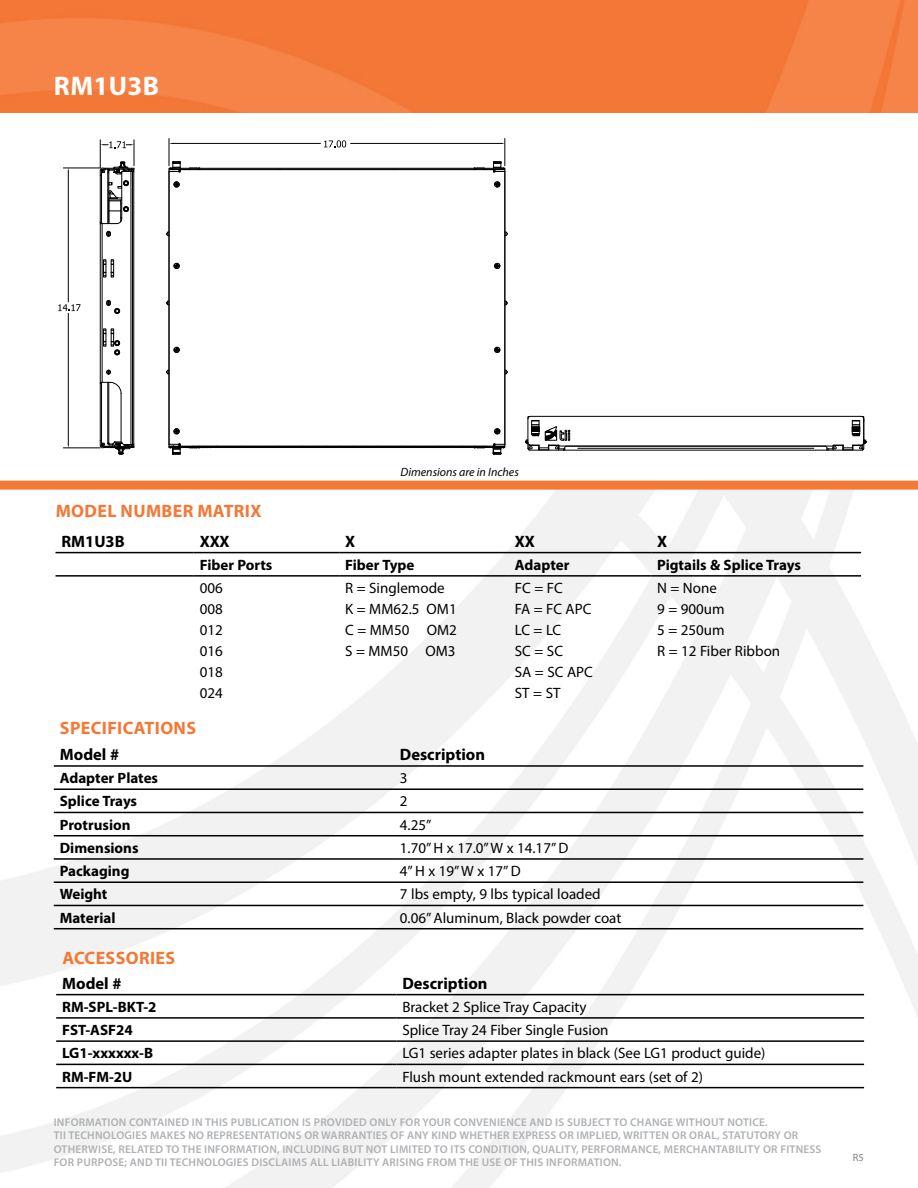
<style>
.page{position:relative;width:918px;height:1188px;background:#fff}
.page>*{position:absolute;margin:0;border:0;box-sizing:border-box;transform-origin:0 0}
.t1{font:700 27px "Myriad Pro";letter-spacing:.01em;color:#fff}
.t2{font:700 18px "Myriad Pro";letter-spacing:.02em;color:#f47836}
.t3{font:700 16.5px "Myriad Pro";color:#000}
.t4{font:15px/21px "Myriad Pro";color:#000}
.t5{font:700 15px "Myriad Pro";color:#000}
.t6{font:italic 12px "Myriad Pro";color:#000}
.t7{font:600 11.25px/13.5px "Myriad Pro";letter-spacing:.02em;color:#aeb0b3}
.t8{font:10.5px "Myriad Pro";color:#7e8083}
</style>
<div class="page">
<img style="left:0;top:0;width:918px;height:113px">
<hr style="left:56px;top:552px;width:138px;height:1px;background:#000">
<hr style="left:194px;top:552px;width:145px;height:1px;background:#000">
<hr style="left:339px;top:552px;width:170px;height:1px;background:#000">
<hr style="left:509px;top:552px;width:142px;height:1px;background:#000">
<hr style="left:651px;top:552px;width:210px;height:1px;background:#000">
<hr style="left:56px;top:575px;width:138px;height:2px;background:#000">
<hr style="left:194px;top:575px;width:145px;height:2px;background:#000">
<hr style="left:339px;top:575px;width:170px;height:2px;background:#000">
<hr style="left:509px;top:575px;width:142px;height:2px;background:#000">
<hr style="left:651px;top:575px;width:210px;height:2px;background:#000">
<hr style="left:54px;top:765px;width:340px;height:2px;background:#000">
<hr style="left:394px;top:765px;width:469px;height:2px;background:#000">
<hr style="left:54px;top:788px;width:340px;height:2px;background:#000">
<hr style="left:394px;top:788px;width:469px;height:2px;background:#000">
<hr style="left:54px;top:812px;width:340px;height:1px;background:#000">
<hr style="left:394px;top:812px;width:469px;height:1px;background:#000">
<hr style="left:54px;top:835px;width:340px;height:1px;background:#000">
<hr style="left:394px;top:835px;width:469px;height:1px;background:#000">
<hr style="left:54px;top:858px;width:340px;height:2px;background:#000">
<hr style="left:394px;top:858px;width:469px;height:2px;background:#000">
<hr style="left:54px;top:881px;width:340px;height:2px;background:#000">
<hr style="left:394px;top:881px;width:469px;height:2px;background:#000">
<hr style="left:54px;top:905px;width:340px;height:1px;background:#000">
<hr style="left:394px;top:905px;width:469px;height:1px;background:#000">
<hr style="left:54px;top:928px;width:340px;height:1px;background:#000">
<hr style="left:394px;top:928px;width:469px;height:1px;background:#000">
<hr style="left:56px;top:994px;width:340px;height:1px;background:#000">
<hr style="left:396px;top:994px;width:468px;height:1px;background:#000">
<hr style="left:56px;top:1017px;width:340px;height:2px;background:#000">
<hr style="left:396px;top:1017px;width:468px;height:2px;background:#000">
<hr style="left:56px;top:1040px;width:340px;height:2px;background:#000">
<hr style="left:396px;top:1040px;width:468px;height:2px;background:#000">
<hr style="left:56px;top:1064px;width:340px;height:1px;background:#000">
<hr style="left:396px;top:1064px;width:468px;height:1px;background:#000">
<hr style="left:56px;top:1087px;width:340px;height:1px;background:#000">
<hr style="left:396px;top:1087px;width:468px;height:1px;background:#000">
<div style="left:0;top:481px;width:918px;height:9px;background:#f47836"></div>
<svg style="left:166px;top:301px;width:3px;height:5px"></svg>
<svg style="left:166px;top:232px;width:3px;height:4px"></svg>
<svg style="left:166px;top:370px;width:3px;height:4px"></svg>
<hr style="left:171px;top:169px;width:331px;height:1px;background:#000">
<hr style="left:171px;top:168px;width:331px;height:1px;background:#000">
<svg style="left:174px;top:428px;width:5px;height:7px"></svg>
<svg style="left:174px;top:346px;width:5px;height:7px"></svg>
<svg style="left:174px;top:263px;width:5px;height:6px"></svg>
<svg style="left:174px;top:181px;width:5px;height:7px"></svg>
<svg style="left:494px;top:428px;width:6px;height:7px"></svg>
<svg style="left:494px;top:346px;width:6px;height:7px"></svg>
<svg style="left:494px;top:263px;width:6px;height:6px"></svg>
<svg style="left:494px;top:181px;width:6px;height:7px"></svg>
<hr style="left:505px;top:171px;width:1px;height:274px;background:#000">
<hr style="left:169px;top:171px;width:1px;height:274px;background:#000">
<svg style="left:169px;top:444px;width:337px;height:11px"></svg>
<svg style="left:100px;top:140px;width:35px;height:315px"></svg>
<hr style="left:63px;top:168px;width:37px;height:1px;background:#000">
<hr style="left:63px;top:448px;width:37px;height:1px;background:#000">
<hr style="left:68px;top:172px;width:1px;height:130px;background:#000">
<hr style="left:68px;top:313px;width:1px;height:131px;background:#000">
<svg style="left:58px;top:304px;width:22px;height:7px"></svg>
<hr style="left:173px;top:143px;width:148px;height:1px;background:#000">
<hr style="left:351px;top:143px;width:150px;height:1px;background:#000">
<svg style="left:169px;top:138px;width:32px;height:34px"></svg>
<svg style="left:474px;top:138px;width:32px;height:34px"></svg>
<svg style="left:324px;top:140px;width:22px;height:8px"></svg>
<svg style="left:557px;top:532px;width:23px;height:6px"></svg>
<hr style="left:530px;top:416px;width:331px;height:1px;background:#000">
<hr style="left:565px;top:450px;width:262px;height:1px;background:#000">
<hr style="left:578px;top:448px;width:236px;height:1px;background:#000">
<hr style="left:566px;top:446px;width:260px;height:1px;background:#000">
<svg style="left:826px;top:416px;width:41px;height:35px"></svg>
<svg style="left:525px;top:416px;width:45px;height:35px"></svg>
<h1 class="t1" style="left:54px;top:69px;width:107px">RM1U3B</h1>
<p class="t6" style="left:401px;top:465px;width:120px">Dimensions are in Inches</p>
<h2 class="t2" style="left:56px;top:499px;width:207px">MODEL NUMBER MATRIX</h2>
<h3 class="t3" style="left:62px;top:530px;width:65px">RM1U3B</h3>
<h3 class="t3" style="left:200px;top:530px;width:31px">XXX</h3>
<h3 class="t3" style="left:345px;top:530px;width:12px">X</h3>
<h3 class="t3" style="left:515px;top:530px;width:22px">XX</h3>
<h3 class="t3" style="left:657px;top:530px;width:12px">X</h3>
<h3 class="t5" style="left:200px;top:555px;width:74px">Fiber Ports</h3>
<h3 class="t5" style="left:345px;top:555px;width:71px">Fiber Type</h3>
<h3 class="t5" style="left:515px;top:555px;width:56px">Adapter</h3>
<h3 class="t5" style="left:657px;top:555px;width:145px">Pigtails &amp; Splice Trays</h3>
<h3 class="t4" style="left:200px;top:577px;width:25px;text-align:justify">006<br>008<br>012<br>016<br>018<br>024</h3>
<h3 class="t4" style="left:345px;top:577px;width:113px">R = Singlemode<br>K = MM62.5 OM1<br>C = MM50 OM2<br>S = MM50 OM3</h3>
<h3 class="t4" style="left:515px;top:577px;width:79px">FC = FC<br>FA = FC APC<br>LC = LC<br>SC = SC<br>SA = SC APC<br>ST = ST</h3>
<h3 class="t4" style="left:657px;top:577px;width:125px">N = None<br>9 = 900um<br>5 = 250um<br>R = 12 Fiber Ribbon</h3>
<h2 class="t2" style="left:60px;top:716px;width:138px">SPECIFICATIONS</h2>
<h3 class="t3" style="left:60px;top:744px;width:61px">Model #</h3>
<h3 class="t3" style="left:400px;top:744px;width:87px">Description</h3>
<h3 class="t5" style="left:60px;top:768px;width:100px">Adapter Plates</h3>
<h3 class="t4" style="left:400px;top:767px;width:9px">3</h3>
<h3 class="t5" style="left:60px;top:792px;width:79px">Splice Trays</h3>
<h3 class="t4" style="left:400px;top:791px;width:9px">2</h3>
<h3 class="t5" style="left:60px;top:815px;width:72px">Protrusion</h3>
<h3 class="t4" style="left:400px;top:814px;width:33px">4.25”</h3>
<h3 class="t5" style="left:60px;top:838px;width:80px">Dimensions</h3>
<h3 class="t4" style="left:400px;top:837px;width:170px">1.70” H x 17.0” W x 14.17” D</h3>
<h3 class="t5" style="left:60px;top:861px;width:71px">Packaging</h3>
<h3 class="t4" style="left:400px;top:860px;width:122px">4” H x 19” W x 17” D</h3>
<h3 class="t5" style="left:60px;top:885px;width:49px">Weight</h3>
<h3 class="t4" style="left:400px;top:884px;width:202px">7 lbs empty, 9 lbs typical loaded</h3>
<h3 class="t5" style="left:60px;top:908px;width:57px">Material</h3>
<h3 class="t4" style="left:400px;top:907px;width:223px">0.06” Aluminum, Black powder coat</h3>
<h2 class="t2" style="left:62px;top:946px;width:114px">ACCESSORIES</h2>
<h3 class="t3" style="left:62px;top:972px;width:61px">Model #</h3>
<h3 class="t3" style="left:402px;top:972px;width:87px">Description</h3>
<h3 class="t5" style="left:62px;top:997px;width:96px">RM-SPL-BKT-2</h3>
<h3 class="t4" style="left:402px;top:996px;width:186px">Bracket 2 Splice Tray Capacity</h3>
<h3 class="t5" style="left:62px;top:1020px;width:72px">FST-ASF24</h3>
<h3 class="t4" style="left:402px;top:1019px;width:208px">Splice Tray 24 Fiber Single Fusion</h3>
<h3 class="t5" style="left:62px;top:1044px;width:93px">LG1-xxxxxx-B</h3>
<h3 class="t4" style="left:402px;top:1043px;width:365px">LG1 series adapter plates in black (See LG1 product guide)</h3>
<h3 class="t5" style="left:62px;top:1067px;width:72px">RM-FM-2U</h3>
<h3 class="t4" style="left:402px;top:1066px;width:302px">Flush mount extended rackmount ears (set of 2)</h3>
<p class="t7" style="left:54px;top:1115px;width:769px">INFORMATION CONTAINED IN THIS PUBLICATION IS PROVIDED ONLY FOR YOUR CONVENIENCE AND IS SUBJECT TO CHANGE WITHOUT NOTICE.<br>TII TECHNOLOGIES MAKES NO REPRESENTATIONS OR WARRANTIES OF ANY KIND WHETHER EXPRESS OR IMPLIED, WRITTEN OR ORAL, STATUTORY OR OTHERWISE, RELATED TO THE INFORMATION, INCLUDING BUT NOT LIMITED TO ITS CONDITION, QUALITY, PERFORMANCE, MERCHANTABILITY OR FITNESS FOR PURPOSE; AND TII TECHNOLOGIES DISCLAIMS ALL LIABILITY ARISING FROM THE USE OF THIS INFORMATION.</p>
<p class="t8" style="left:853px;top:1151px;width:13px">R5</p>
</div>
